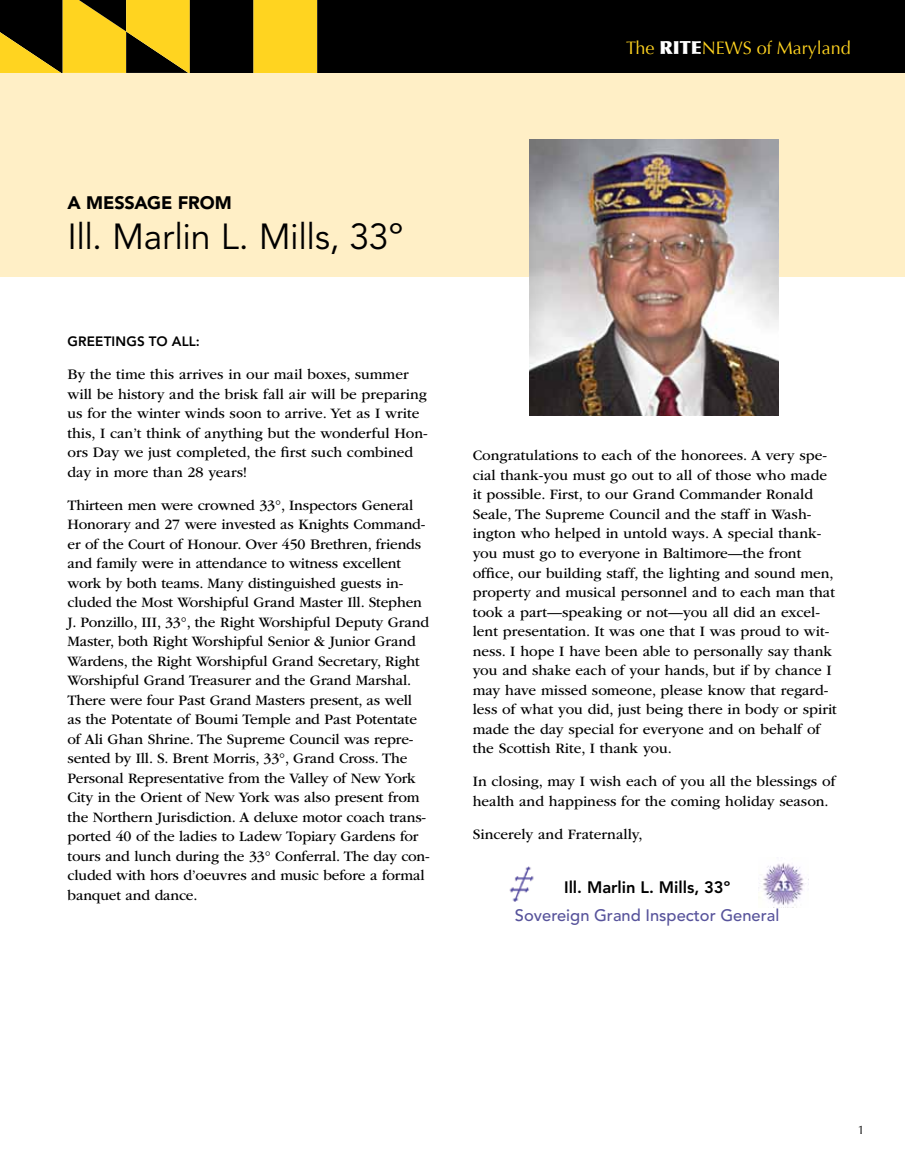
<style>
.page{position:relative;width:905px;height:1175px;background:#fff}
.page>*{position:absolute;margin:0;border:0;box-sizing:border-box;transform-origin:0 0}
.t1{font:36px "Avenir LT Std";letter-spacing:-.015em;color:#000}
.t2{font:18px "Optima";color:#ffd420}
.t3{font:900 18px "Avenir LT Std";letter-spacing:-.005em;color:#000}
.t4{font:500 16.5px "Avenir LT Std";color:#57539b}
.t5{font:800 16.5px "Avenir LT Std";color:#000}
.t6{font:15px/19.5px "ITC Garamond Std";letter-spacing:-.005em;color:#000}
.t7{font:800 13.5px "Avenir LT Std";letter-spacing:.01em;color:#000}
.t8{font:12px "Optima";color:#000}
.s1{font-weight:900;color:#fff}
</style>
<div class="page">
<div style="left:377px;top:0;width:527px;height:73px;background:#000"></div>
<svg style="left:0;top:0;width:377px;height:73px;background:#7a6510"></svg>
<div style="left:0;top:73px;width:904px;height:203px;background:#ffefc6"></div>
<img style="left:529px;top:140px;width:249px;height:275px">
<img style="left:509px;top:866px;width:25px;height:36px">
<img style="left:758px;top:863px;width:48px;height:42px">
<p class="t2" style="left:626px;top:37px;width:226px">The <span class="s1">RITE</span>NEWS of Maryland</p>
<p class="t3" style="left:67px;top:192px;width:163px">A MESSAGE FROM</p>
<h1 class="t1" style="left:67px;top:216px;width:337px">Ill. Marlin L. Mills, 33º</h1>
<p class="t7" style="left:67px;top:333px;width:134px">GREETIN GS TO ALL:</p>
<p class="t6" style="left:67px;top:365px;width:362px">By the time this arrives in our mail boxes, summer will be history and the brisk fall air will be preparing us for the winter winds soon to arrive. Yet as I write this, I can’t think of anything but the wonderful Hon&shy;ors Day we just completed, the first such combined day in more than 28 years!</p>
<p class="t6" style="left:67px;top:495px;width:364px">Thirteen men were crowned 33°, Inspectors General Honorary and 27 were invested as Knights Command&shy;er of the Court of Honour. Over 450 Brethren, friends and family were in attendance to witness excellent work by both teams. Many distinguished guests in&shy;cluded the Most Worshipful Grand Master Ill. Stephen J. Ponzillo, III, 33°, the Right Worshipful Deputy Grand Master, both Right Worshipful Senior &amp; Junior Grand Wardens, the Right Worshipful Grand Secretary, Right Worshipful Grand Treasurer and the Grand Marshal.<br>There were four Past Grand Masters present, as well<br>as the Potentate of Boumi Temple and Past Potentate of Ali Ghan Shrine. The Supreme Council was repre&shy;sented by Ill. S. Brent Morris, 33°, Grand Cross. The Personal Representative from the Valley of New York City in the Orient of New York was also present from the Northern Jurisdiction. A deluxe motor coach trans&shy;ported 40 of the ladies to Ladew Topiary Gardens for tours and lunch during the 33° Conferral. The day con&shy;cluded with hors d’oeuvres and music before a formal banquet and dance.</p>
<p class="t6" style="left:472px;top:446px;width:365px">Congratulations to each of the honorees. A very spe&shy;cial thank-you must go out to all of those who made it possible. First, to our Grand Commander Ronald Seale, The Supreme Council and the staff in Wash&shy;ington who helped in untold ways. A special thank&shy;you must go to everyone in Baltimore—the front office, our building staff, the lighting and sound men, property and musical personnel and to each man that took a part—speaking or not—you all did an excel&shy;lent presentation. It was one that I was proud to wit&shy;ness. I hope I have been able to personally say thank you and shake each of your hands, but if by chance I may have missed someone, please know that regard&shy;less of what you did, just being there in body or spirit made the day special for everyone and on behalf of the Scottish Rite, I thank you.</p>
<p class="t6" style="left:472px;top:771px;width:364px">In closing, may I wish each of you all the blessings of health and happiness for the coming holiday season.</p>
<p class="t6" style="left:472px;top:824px;width:171px">Sincerely and Fraternally,</p>
<p class="t5" style="left:564px;top:877px;width:168px">ILL. MARLIN L. MILLS, 33º</p>
<p class="t4" style="left:515px;top:906px;width:266px">Sovereign Grand Inspector General</p>
<p class="t8" style="left:857px;top:1123px;width:8px">1</p>
</div>
